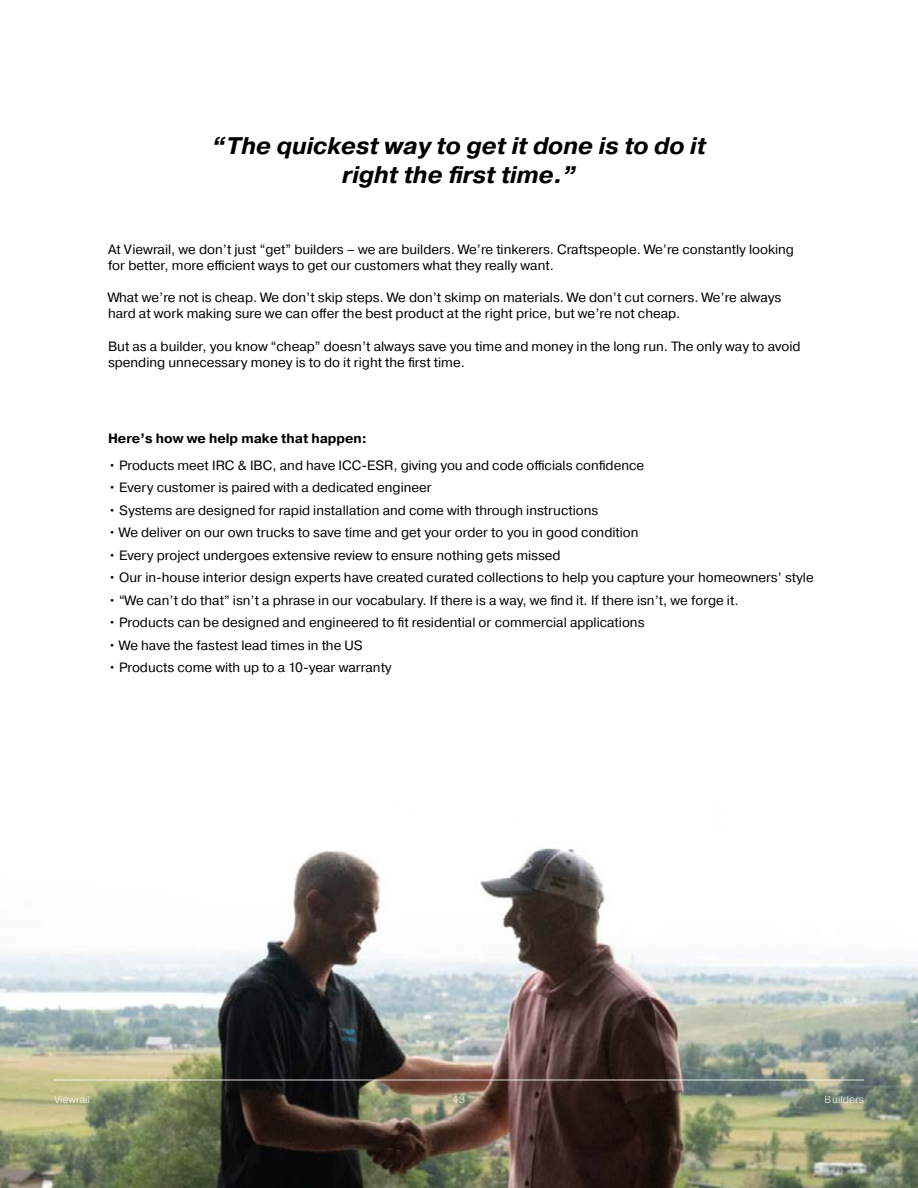
<style>
.page{position:relative;width:918px;height:1188px;background:#fff}
.page>*{position:absolute;margin:0;border:0;box-sizing:border-box;transform-origin:0 0}
.t1{font:italic 700 24px/28.8px "Pragmatica";color:#000;text-align:center}
.t2{font:13.5px/16.2px "Pragmatica";color:#000}
.t3{font:700 13.5px "Pragmatica";color:#000}
.t4{font:300 10.5px "Pragmatica";color:#fff}
</style>
<div class="page">
<img style="left:0;top:848px;width:918px;height:340px">
<hr style="left:54px;top:1080px;width:810px;height:1px;background:#fff">
<h1 class="t1" style="left:212px;top:132px;width:496px">“The quickest way to get it done is to do it right the first time.”</h1>
<p class="t2" style="left:108px;top:241px;width:688px">At Viewrail, we don’t just “get” builders – we are builders. We’re tinkerers. Craftspeople. We’re constantly looking for better, more efficient ways to get our customers what they really want.</p>
<p class="t2" style="left:108px;top:290px;width:675px">What we’re not is cheap. We don’t skip steps. We don’t skimp on materials. We don’t cut corners. We’re always hard at work making sure we can offer the best product at the right price, but we’re not cheap.</p>
<p class="t2" style="left:108px;top:338px;width:694px">But as a builder, you know “cheap” doesn’t always save you time and money in the long run. The only way to avoid spending unnecessary money is to do it right the first time.</p>
<p class="t3" style="left:108px;top:429px;width:261px">Here’s how we help make that happen:</p>
<p class="t2" style="left:108px;top:457px;width:538px">• Products meet IRC &amp; IBC, and have ICC-ESR, giving you and code officials confidence</p>
<p class="t2" style="left:108px;top:480px;width:325px">• Every customer is paired with a dedicated engineer</p>
<p class="t2" style="left:108px;top:502px;width:492px">• Systems are designed for rapid installation and come with through instructions</p>
<p class="t2" style="left:108px;top:525px;width:532px">• We deliver on our own trucks to save time and get your order to you in good condition</p>
<p class="t2" style="left:108px;top:547px;width:454px">• Every project undergoes extensive review to ensure nothing gets missed</p>
<p class="t2" style="left:108px;top:570px;width:707px">• Our in-house interior design experts have created curated collections to help you capture your homeowners’ style</p>
<p class="t2" style="left:108px;top:592px;width:632px">• “We can’t do that” isn’t a phrase in our vocabulary. If there is a way, we find it. If there isn’t, we forge it.</p>
<p class="t2" style="left:108px;top:615px;width:538px">• Products can be designed and engineered to fit residential or commercial applications</p>
<p class="t2" style="left:108px;top:637px;width:256px">• We have the fastest lead times in the US</p>
<p class="t2" style="left:108px;top:660px;width:285px">• Products come with up to a 10-year warranty</p>
<p class="t4" style="left:54px;top:1093px;width:37px">Viewrail</p>
<p class="t4" style="left:453px;top:1093px;width:14px">43</p>
<p class="t4" style="left:825px;top:1093px;width:41px">Builders</p>
</div>
